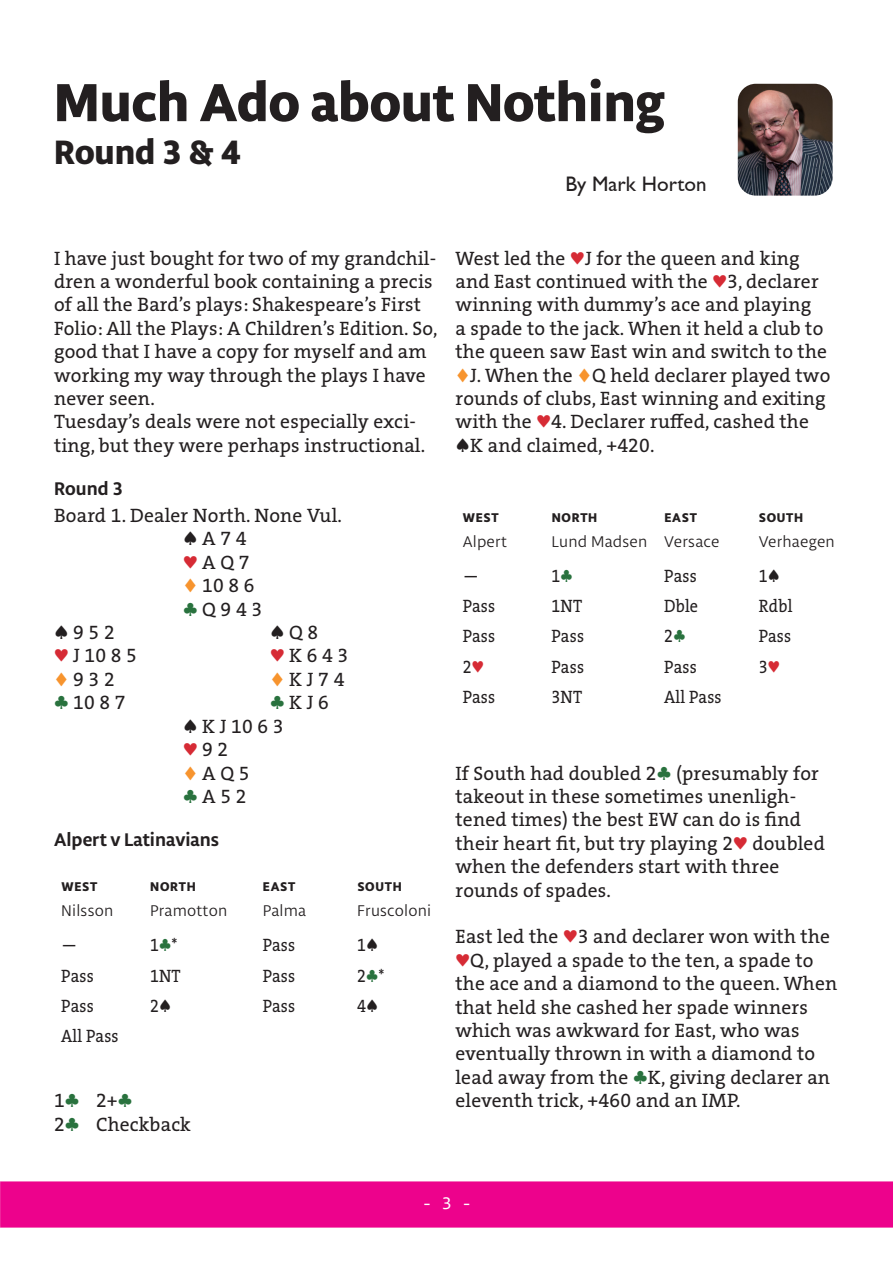
<style>
.page{position:relative;width:893px;height:1263px;background:#fff}
.page>*{position:absolute;margin:0;border:0;box-sizing:border-box;transform-origin:0 0}
.t1{font:800 57px "Libertad";color:#231f20}
.t2{font:800 36px "Libertad";color:#231f20}
.t3{font:21px "Gill Sans Bridge";color:#231f20}
.BRØD{font:19.5px/23.4px "The Serif HP5 Plain";letter-spacing:.01em;color:#231f20}
.FORDELING_RUBRIK{font:700 19.5px "Libertad";color:#231f20}
.VNØS_RESULTAT{font:18px "The Serif HP5 Plain";letter-spacing:.01em;color:#231f20;scale:.9 1}
.t4{font:18px "Consolas";color:#fff}
.VNØS_NAVN{font:16.5px "Libertad";letter-spacing:.01em;color:#231f20}
.t5{font:800 13.5px "Libertad";letter-spacing:.055em;color:#231f20}
.s1{color:#d62b35}
.s2{color:#f7942e}
.s3{color:#29723e}
</style>
<div class="page">
<svg style="left:0;top:1181px;width:1px;height:46px"></svg>
<div style="left:2px;top:1182px;width:890px;height:45px;background:#ed028c"></div>
<div style="left:1px;top:1181px;width:892px;height:46px;border:2px solid #ed028c"></div>
<img style="left:738px;top:84px;width:95px;height:112px">
<p class="t1" style="left:54px;top:62px;width:612px">Much Ado about Nothing</p>
<p class="t2" style="left:54px;top:127px;width:188px">Round 3 &amp; 4</p>
<p class="t3" style="left:565px;top:172px;width:143px">By Mark Horton</p>
<p class="BRØD" style="left:54px;top:246px;width:385px">I have just bought for two of my grandchil&shy;dren a wonderful book containing a precis of all the Bard’s plays: Shakespeare’s First Folio: All the Plays: A Children’s Edition. So, good that I have a copy for myself and am working my way through the plays I have never seen.</p>
<p class="BRØD" style="left:54px;top:410px;width:373px">Tuesday’s deals were not especially exci&shy;ting, but they were perhaps instructional.</p>
<p class="FORDELING_RUBRIK" style="left:54px;top:475px;width:70px">Round 3</p>
<p class="BRØD" style="left:54px;top:504px;width:290px">Board 1. Dealer North. None Vul.</p>
<p class="BRØD" style="left:183px;top:527px;width:65px">♠ A 7 4</p>
<p class="BRØD" style="left:183px;top:551px;width:68px"><span class="s1">♥</span> A Q 7</p>
<p class="BRØD" style="left:183px;top:574px;width:73px"><span class="s2">♦</span> 10 8 6</p>
<p class="BRØD" style="left:183px;top:597px;width:81px"><span class="s3">♣</span> Q 9 4 3</p>
<p class="BRØD" style="left:54px;top:621px;width:62px">♠ 9 5 2</p>
<p class="BRØD" style="left:270px;top:621px;width:50px">♠ Q 8</p>
<p class="BRØD" style="left:54px;top:644px;width:85px"><span class="s1">♥</span> J 10 8 5</p>
<p class="BRØD" style="left:270px;top:644px;width:80px"><span class="s1">♥</span> K 6 4 3</p>
<p class="BRØD" style="left:54px;top:668px;width:62px"><span class="s2">♦</span> 9 3 2</p>
<p class="BRØD" style="left:270px;top:668px;width:76px"><span class="s2">♦</span> K J 7 4</p>
<p class="BRØD" style="left:54px;top:691px;width:73px"><span class="s3">♣</span> 10 8 7</p>
<p class="BRØD" style="left:270px;top:691px;width:61px"><span class="s3">♣</span> K J 6</p>
<p class="BRØD" style="left:183px;top:714px;width:102px">♠ K J 10 6 3</p>
<p class="BRØD" style="left:183px;top:738px;width:47px"><span class="s1">♥</span> 9 2</p>
<p class="BRØD" style="left:183px;top:761px;width:68px"><span class="s2">♦</span> A Q 5</p>
<p class="BRØD" style="left:183px;top:785px;width:65px"><span class="s3">♣</span> A 5 2</p>
<p class="FORDELING_RUBRIK" style="left:54px;top:826px;width:167px">Alpert v Latinavians</p>
<p class="t5" style="left:61px;top:877px;width:37px">WEST</p>
<p class="t5" style="left:150px;top:877px;width:47px">NORTH</p>
<p class="t5" style="left:263px;top:877px;width:34px">EAST</p>
<p class="t5" style="left:357px;top:877px;width:46px">SOUTH</p>
<p class="VNØS_NAVN" style="left:61px;top:901px;width:54px">Nilsson</p>
<p class="VNØS_NAVN" style="left:150px;top:901px;width:79px">Pramotton</p>
<p class="VNØS_NAVN" style="left:263px;top:901px;width:45px">Palma</p>
<p class="VNØS_NAVN" style="left:357px;top:901px;width:76px">Fruscoloni</p>
<p class="VNØS_RESULTAT" style="left:61px;top:933px;width:19px">—</p>
<p class="VNØS_RESULTAT" style="left:150px;top:933px;width:32px">1<span class="s3">♣</span>*</p>
<p class="VNØS_RESULTAT" style="left:263px;top:933px;width:38px">Pass</p>
<p class="VNØS_RESULTAT" style="left:357px;top:933px;width:25px">1♠</p>
<p class="VNØS_RESULTAT" style="left:61px;top:964px;width:38px">Pass</p>
<p class="VNØS_RESULTAT" style="left:150px;top:964px;width:35px">1NT</p>
<p class="VNØS_RESULTAT" style="left:263px;top:964px;width:38px">Pass</p>
<p class="VNØS_RESULTAT" style="left:357px;top:964px;width:32px">2<span class="s3">♣</span>*</p>
<p class="VNØS_RESULTAT" style="left:61px;top:994px;width:38px">Pass</p>
<p class="VNØS_RESULTAT" style="left:150px;top:994px;width:25px">2♠</p>
<p class="VNØS_RESULTAT" style="left:263px;top:994px;width:38px">Pass</p>
<p class="VNØS_RESULTAT" style="left:357px;top:994px;width:25px">4♠</p>
<p class="VNØS_RESULTAT" style="left:61px;top:1024px;width:65px">All Pass</p>
<p class="BRØD" style="left:54px;top:1089px;width:80px">1<span class="s3">♣</span> 2+<span class="s3">♣</span></p>
<p class="BRØD" style="left:54px;top:1112px;width:138px">2<span class="s3">♣</span> Checkback</p>
<p class="BRØD" style="left:455px;top:246px;width:376px">West led the <span class="s1">♥</span>J for the queen and king and East continued with the <span class="s1">♥</span>3, declarer winning with dummy’s ace and playing<br>a spade to the jack. When it held a club to the queen saw East win and switch to the <span class="s2">♦</span>J. When the <span class="s2">♦</span>Q held declarer played two rounds of clubs, East winning and exiting with the <span class="s1">♥</span>4. Declarer ruffed, cashed the ♠K and claimed, +420.</p>
<p class="t5" style="left:463px;top:508px;width:37px">WEST</p>
<p class="t5" style="left:552px;top:508px;width:47px">NORTH</p>
<p class="t5" style="left:664px;top:508px;width:34px">EAST</p>
<p class="t5" style="left:759px;top:508px;width:46px">SOUTH</p>
<p class="VNØS_NAVN" style="left:463px;top:532px;width:46px">Alpert</p>
<p class="VNØS_NAVN" style="left:552px;top:532px;width:97px">Lund Madsen</p>
<p class="VNØS_NAVN" style="left:664px;top:532px;width:57px">Versace</p>
<p class="VNØS_NAVN" style="left:759px;top:532px;width:78px">Verhaegen</p>
<p class="VNØS_RESULTAT" style="left:463px;top:564px;width:19px">—</p>
<p class="VNØS_RESULTAT" style="left:552px;top:564px;width:25px">1<span class="s3">♣</span></p>
<p class="VNØS_RESULTAT" style="left:664px;top:564px;width:38px">Pass</p>
<p class="VNØS_RESULTAT" style="left:759px;top:564px;width:25px">1♠</p>
<p class="VNØS_RESULTAT" style="left:463px;top:594px;width:38px">Pass</p>
<p class="VNØS_RESULTAT" style="left:552px;top:594px;width:35px">1NT</p>
<p class="VNØS_RESULTAT" style="left:664px;top:594px;width:39px">Dble</p>
<p class="VNØS_RESULTAT" style="left:759px;top:594px;width:39px">Rdbl</p>
<p class="VNØS_RESULTAT" style="left:463px;top:625px;width:38px">Pass</p>
<p class="VNØS_RESULTAT" style="left:552px;top:625px;width:38px">Pass</p>
<p class="VNØS_RESULTAT" style="left:664px;top:625px;width:25px">2<span class="s3">♣</span></p>
<p class="VNØS_RESULTAT" style="left:759px;top:625px;width:38px">Pass</p>
<p class="VNØS_RESULTAT" style="left:463px;top:655px;width:25px">2<span class="s1">♥</span></p>
<p class="VNØS_RESULTAT" style="left:552px;top:655px;width:38px">Pass</p>
<p class="VNØS_RESULTAT" style="left:664px;top:655px;width:38px">Pass</p>
<p class="VNØS_RESULTAT" style="left:759px;top:655px;width:25px">3<span class="s1">♥</span></p>
<p class="VNØS_RESULTAT" style="left:463px;top:685px;width:38px">Pass</p>
<p class="VNØS_RESULTAT" style="left:552px;top:685px;width:35px">3NT</p>
<p class="VNØS_RESULTAT" style="left:664px;top:685px;width:65px">All Pass</p>
<p class="BRØD" style="left:455px;top:761px;width:371px">If South had doubled 2<span class="s3">♣</span> (presumably for takeout in these sometimes unenligh&shy;tened times) the best EW can do is find their heart fit, but try playing 2<span class="s1">♥</span> doubled when the defenders start with three rounds of spades.</p>
<p class="BRØD" style="left:455px;top:925px;width:383px">East led the <span class="s1">♥</span>3 and declarer won with the <span class="s1">♥</span>Q, played a spade to the ten, a spade to the ace and a diamond to the queen. When that held she cashed her spade winners which was awkward for East, who was eventually thrown in with a diamond to lead away from the <span class="s3">♣</span>K, giving declarer an eleventh trick, +460 and an IMP.</p>
<p class="t4" style="left:422px;top:1191px;width:51px">- 3 -</p>
</div>
